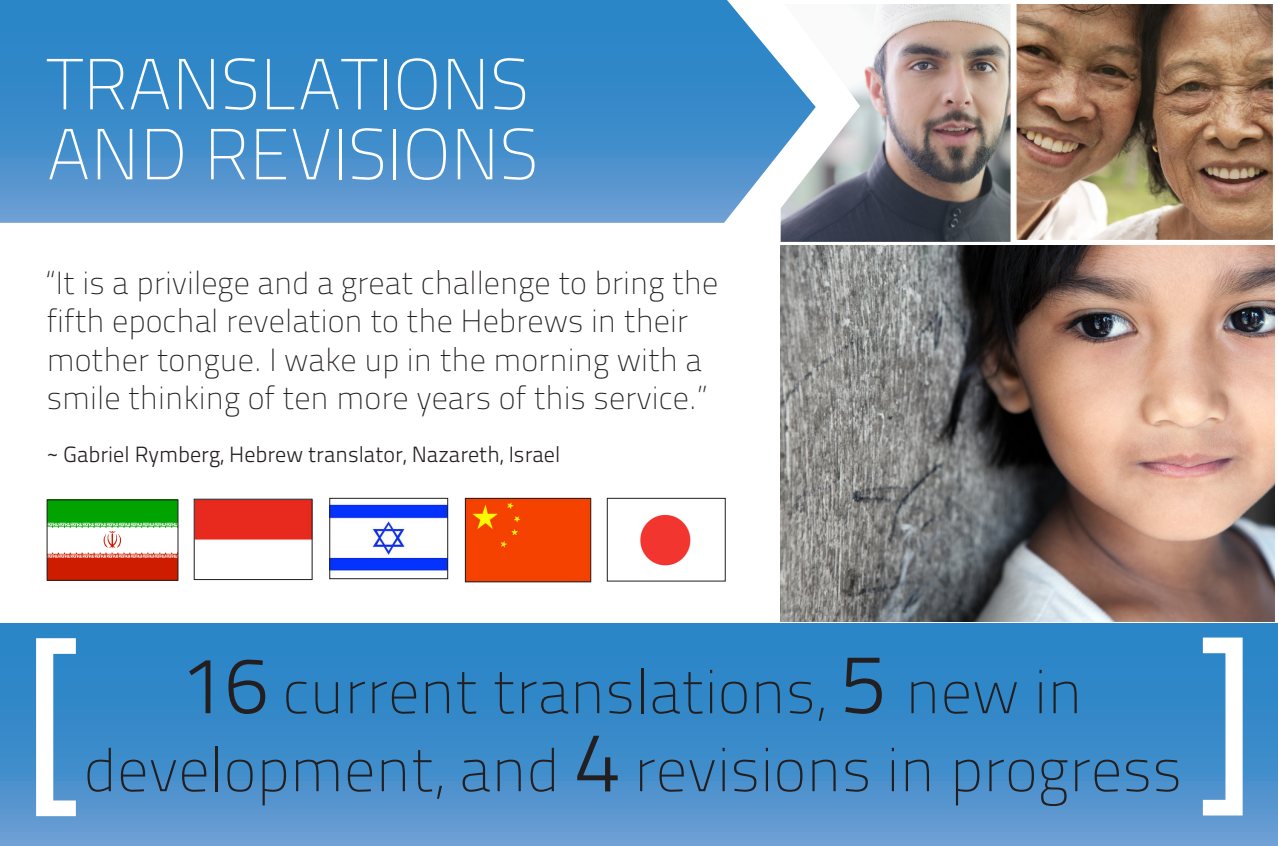
<style>
.page{position:relative;width:1278px;height:846px;background:#fff}
.page>*{position:absolute;margin:0;border:0;box-sizing:border-box;transform-origin:0 0}
.t1{font:188.8px "Trebuchet MS";color:#fff;scale:.93 1}
.t2{font:100 72px/70px "Titillium Text 22 L";color:#fff}
.t3{font:100 62px "Titillium Text 22 L";color:#231f20}
.t4{font:100 32px/38.4px "Titillium Text 22 L";color:#231f20}
.t5{font:300 22px "Titillium Text 22 L";color:#231f20}
.s1{font-weight:300;font-size:80px}
.s2{font-weight:300;font-size:84px}
</style>
<div class="page">
<div style="left:0;top:623px;width:1278px;height:223px;background:linear-gradient(to bottom,#1e81c4,#6199d1)"></div>
<svg style="left:0;top:0;width:742px;height:223px;background:#408dcb"></svg>
<img style="left:742px;top:4px;width:275px;height:242px">
<img style="left:780px;top:246px;width:495px;height:375px">
<img style="left:49px;top:502px;width:127px;height:77px">
<div style="left:47px;top:500px;width:131px;height:81px;border:1px solid #231f20"></div>
<div style="left:196px;top:501px;width:114px;height:39px;background:#e8291e"></div>
<div style="left:194px;top:499px;width:118px;height:81px;border:1px solid #231f20"></div>
<img style="left:331px;top:504px;width:115px;height:67px">
<div style="left:329px;top:498px;width:119px;height:81px;border:1px solid #231f20"></div>
<div style="left:467px;top:500px;width:122px;height:80px;background:#f54200"></div>
<div style="left:465px;top:498px;width:126px;height:84px;border:1px solid #231f20"></div>
<img style="left:640px;top:514px;width:51px;height:52px">
<div style="left:607px;top:498px;width:119px;height:83px;border:1px solid #231f20"></div>
<img style="left:1018px;top:5px;width:254px;height:234px">
<div style="left:1013px;top:0;width:264px;height:244px;border:4px solid #fff"></div>
<p class="t2" style="left:47px;top:46px;width:493px">TRANSLATIONS<br>AND REVISIONS</p>
<p class="t4" style="left:47px;top:262px;width:673px">“It is a privilege and a great challenge to bring the fifth epochal revelation to the Hebrews in their mother tongue. I wake up in the morning with a smile thinking of ten more years of this service.”</p>
<p class="t5" style="left:47px;top:438px;width:515px">~ Gabriel Rymberg, Hebrew translator, Nazareth, Israel</p>
<p class="t1" style="left:19px;top:599px;width:71px">[</p>
<p class="t1" style="left:1260px;top:854px;width:71px;rotate:-180deg">[</p>
<p class="t3" style="left:183px;top:647px;width:901px"><span class="s1">16</span> current translations, <span class="s2">5</span> new in</p>
<p class="t3" style="left:84px;top:725px;width:1100px">development, and <span class="s2">4</span> revisions in progress</p>
</div>
